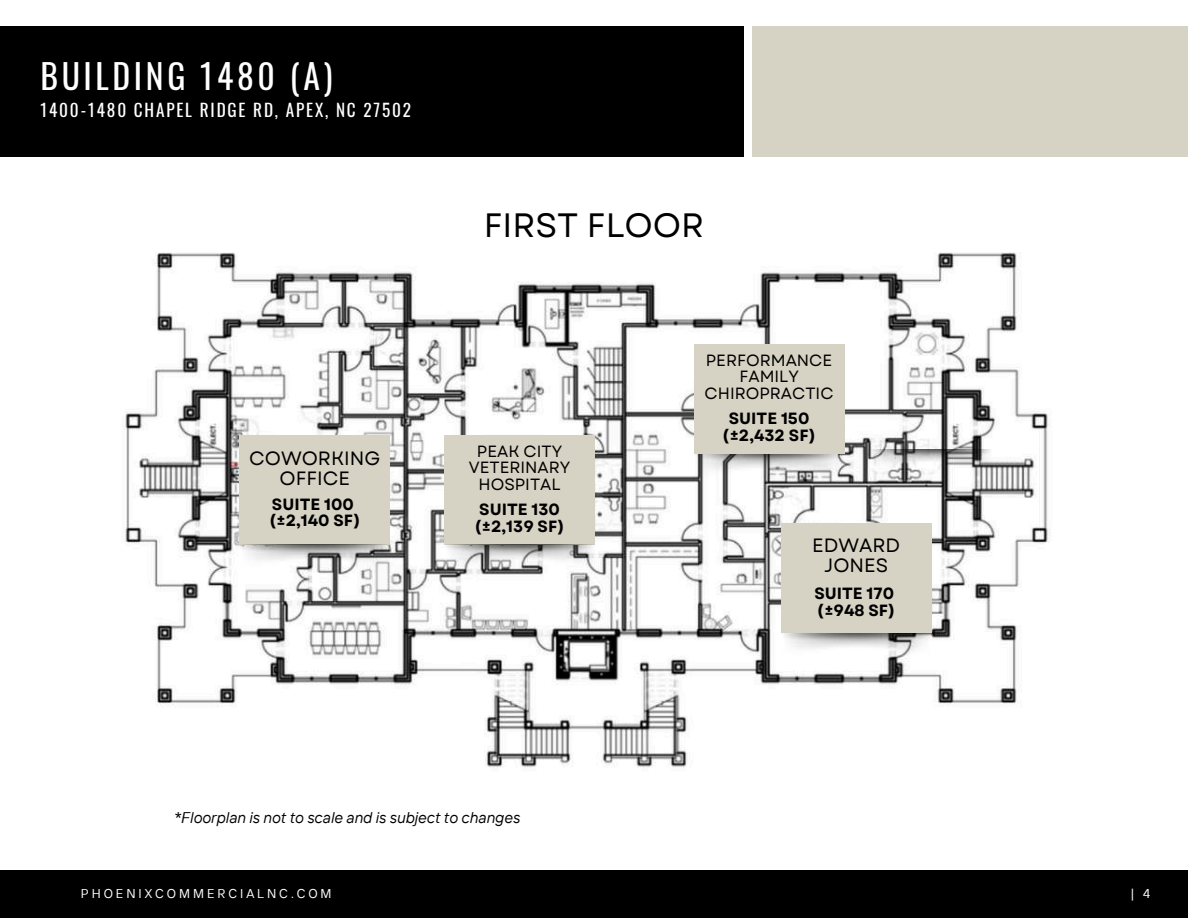
<style>
.page{position:relative;width:1188px;height:918px;background:#fff}
.page>*{position:absolute;margin:0;border:0;box-sizing:border-box;transform-origin:0 0}
.t1{font:33.75px "Oswald";letter-spacing:.105em;color:#fff}
.t2{font:33.75px "Garet";color:#000}
.t3{font:19.2px/20.2px "Garet";color:#000;text-align:center}
.t4{font:17.25px "Oswald";letter-spacing:.105em;color:#fff}
.t5{font:700 16.2px/16.8px "Garet";color:#000}
.t6{font:16.2px/16.8px "Garet";color:#000;text-align:center}
.t7{font:italic 15.45px "TT Interphases";color:#000}
.t8{font:12.75px "TT Interphases";letter-spacing:.23em;color:#fff}
</style>
<div class="page">
<div style="left:0;top:27px;width:744px;height:130px;background:#000"></div>
<div style="left:752px;top:27px;width:436px;height:130px;background:#d6d2c4"></div>
<div style="left:0;top:871px;width:1188px;height:47px;background:#000"></div>
<img style="left:125px;top:253px;width:926px;height:515px">
<div style="left:240px;top:435px;width:150px;height:110px;background:#d6d2c4"></div>
<img style="left:240px;top:545px;width:150px;height:25px">
<img style="left:694px;top:454px;width:151px;height:25px">
<img style="left:871px;top:450px;width:121px;height:20px">
<div style="left:445px;top:435px;width:150px;height:110px;background:#d6d2c4"></div>
<div style="left:781px;top:523px;width:150px;height:110px;background:#d6d2c4"></div>
<div style="left:694px;top:344px;width:150px;height:110px;background:#d6d2c4"></div>
<img style="left:445px;top:545px;width:150px;height:25px">
<img style="left:781px;top:633px;width:151px;height:25px">
<h1 class="t1" style="left:40px;top:49px;width:294px">BUILDING 1480 (A)</h1>
<p class="t4" style="left:40px;top:96px;width:372px">1400-1480 CHAPEL RIDGE RD, APEX, NC 27502</p>
<p class="t3" style="left:249px;top:448px;width:133px">COWORKING<br>OFFICE</p>
<p class="t5" style="left:269px;top:496px;width:93px">SUITE 100 (±2,140 SF)</p>
<h1 class="t2" style="left:484px;top:200px;width:222px">FIRST FLOOR</h1>
<p class="t6" style="left:469px;top:443px;width:103px">PEAK CITY<br>VETERINARY<br>HOSPITAL</p>
<p class="t5" style="left:474px;top:501px;width:92px">SUITE 130 (±2,139 SF)</p>
<p class="t6" style="left:705px;top:352px;width:131px">PERFORMANCE<br>FAMILY<br>CHIROPRACTIC</p>
<p class="t5" style="left:722px;top:410px;width:95px;text-align:center">SUITE 150 (±2,432 SF)</p>
<p class="t3" style="left:812px;top:535px;width:90px">EDWARD<br>JONES</p>
<p class="t5" style="left:814px;top:585px;width:83px">SUITE 170 (±948 SF)</p>
<p class="t7" style="left:173px;top:807px;width:348px">*Floorplan is not to scale and is subject to changes</p>
<p class="t8" style="left:81px;top:885px;width:252px">PHOENIXCOMMERCIALNC.COM</p>
<p class="t8" style="left:1131px;top:885px;width:21px">| 4</p>
</div>
